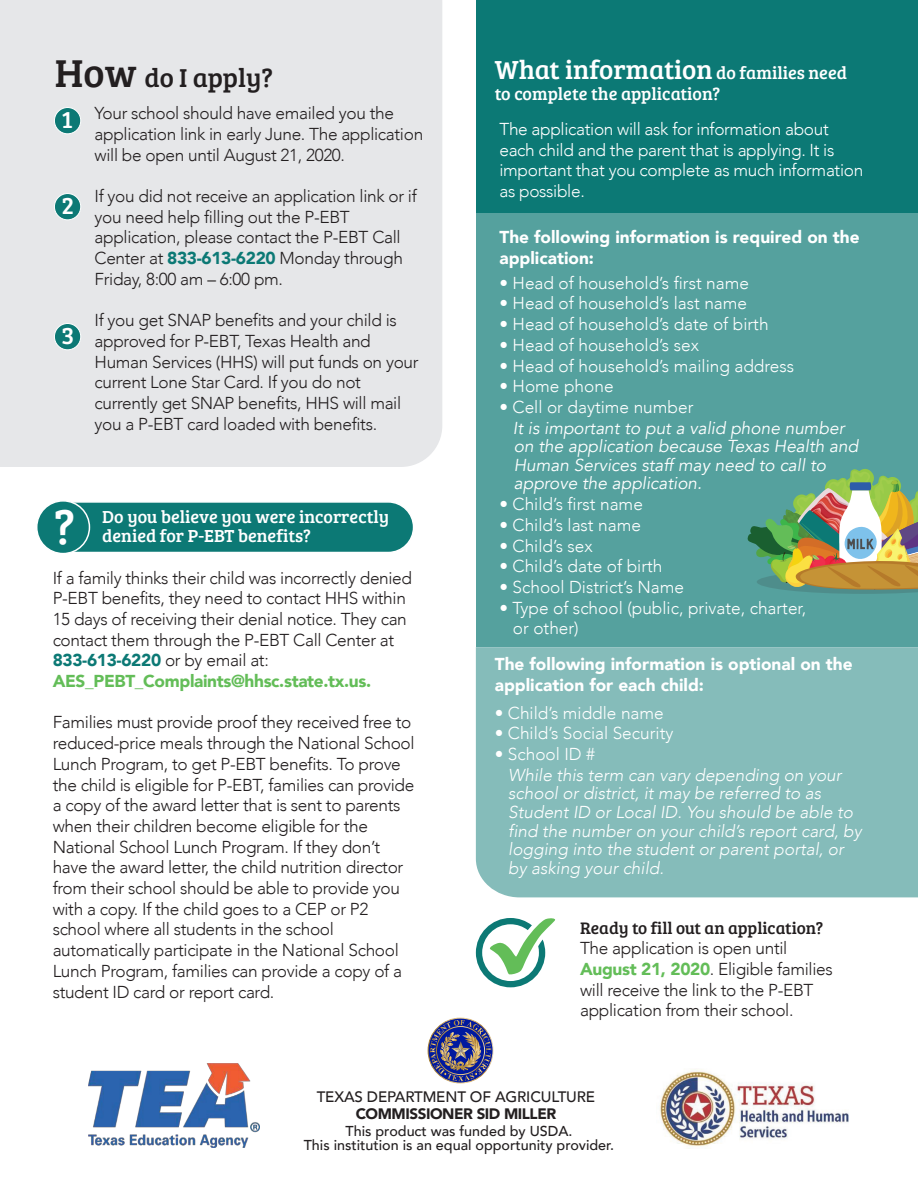
<style>
.page{position:relative;width:918px;height:1188px;background:#fff}
.page>*{position:absolute;margin:0;border:0;box-sizing:border-box;transform-origin:0 0}
.t1{font:49.35px "Bree Serif";color:#fff}
.t2{font:27px "Bree Serif";color:#fff}
.t3{font:26.7px "Bree Serif";color:#231f20}
.t4{font:24.6px "Bree Serif";color:#fff}
.t5{font:18px "Bree Serif";color:#fff}
.t6{font:300 17.25px/20.7px "Avenir";letter-spacing:-.02em;color:#231f20}
.t7{font:300 17.25px/20.7px "Avenir";color:#fff}
.t8{font:italic 300 17.25px/18.6px "Avenir";color:#fff}
.t9{font:300 17.25px/20.7px "Avenir";letter-spacing:-.02em;color:#fff}
.t10{font:italic 17.25px/18.6px "Avenir";color:#fff}
.t11{font:900 17.25px/20.7px "Avenir";color:#fff}
.t12{font:17.25px "Bree Serif";color:#231f20}
.t13{font:500 15.15px "Avenir";letter-spacing:-.01em;color:#231f20}
.t14{font:900 15.15px "Avenir";letter-spacing:-.03em;color:#231f20}
.t15{font:500 14.4px/14.2px "Avenir";color:#231f20;text-align:center}
.s1{font-size:40.2px}
.s2{font-weight:900;color:#0c7975}
.s3{font-weight:900;color:#63bd58}
.s4{font-size:18px}
</style>
<div class="page">
<div style="left:476px;top:647px;width:442px;height:250px;background:#85bcba"></div>
<div style="left:0;top:0;width:442px;height:467px;background:#e6e7e9"></div>
<div style="left:476px;top:0;width:442px;height:213px;background:#0c7975"></div>
<div style="left:476px;top:196px;width:442px;height:451px;background:#55a19e"></div>
<div style="left:428px;top:1018px;width:65px;height:65px;border:1px solid #fff;border-radius:50%"></div>
<svg style="left:430px;top:1020px;width:61px;height:61px;background:#676795"></svg>
<img style="left:660px;top:1069px;width:188px;height:78px">
<img style="left:89px;top:1064px;width:170px;height:84px">
<div style="left:54px;top:108px;width:27px;height:26px;background:#0c7975;border-radius:50%"></div>
<div style="left:54px;top:107px;width:27px;height:27px;border:1px solid #fff;border-radius:50%"></div>
<div style="left:54px;top:194px;width:27px;height:26px;background:#0c7975;border-radius:50%"></div>
<div style="left:54px;top:193px;width:27px;height:27px;border:1px solid #fff;border-radius:50%"></div>
<div style="left:54px;top:324px;width:27px;height:26px;background:#0c7975;border-radius:50%"></div>
<div style="left:54px;top:323px;width:27px;height:27px;border:1px solid #fff;border-radius:50%"></div>
<div style="left:46px;top:502px;width:368px;height:51px;background:#0c7975;border-radius:25px"></div>
<div style="left:46px;top:501px;width:368px;height:52px;border:2px solid #fff;border-radius:25px"></div>
<div style="left:37px;top:501px;width:52px;height:53px;background:#0c7975;border-radius:50%"></div>
<div style="left:36px;top:500px;width:54px;height:54px;border:2px solid #fff;border-radius:50%"></div>
<svg style="left:747px;top:469px;width:171px;height:125px"></svg>
<svg style="left:476px;top:918px;width:80px;height:69px"></svg>
<h3 class="t3" style="left:55px;top:59px;width:220px"><span class="s1">How</span> do I apply?</h3>
<h3 class="t4" style="left:61px;top:101px;width:13px">1</h3>
<h3 class="t4" style="left:61px;top:187px;width:14px">2</h3>
<h3 class="t4" style="left:61px;top:317px;width:14px">3</h3>
<p class="t6" style="left:95px;top:103px;width:330px">Your school should have emailed you the application link in early June. The application will be open until August 21, 2020.</p>
<p class="t6" style="left:95px;top:186px;width:324px">If you did not receive an application link or if you need help filling out the P-EBT application, please contact the P-EBT Call Center at <span class="s2">833-613-6220</span> Monday through Friday, 8:00 am – 6:00 pm.</p>
<p class="t6" style="left:95px;top:310px;width:325px">If you get SNAP benefits and your child is approved for P-EBT, Texas Health and Human Services (HHS) will put funds on your current Lone Star Card. If you do not currently get SNAP benefits, HHS will mail you a P-EBT card loaded with benefits.</p>
<h1 class="t1" style="left:54px;top:491px;width:23px">?</h1>
<p class="t5" style="left:102px;top:504px;width:288px">Do you believe you were incorrectly</p>
<p class="t5" style="left:102px;top:522px;width:210px">denied for P-EBT benefits?</p>
<p class="t6" style="left:53px;top:567px;width:361px">If a family thinks their child was incorrectly denied P-EBT benefits, they need to contact HHS within 15 days of receiving their denial notice. They can contact them through the P-EBT Call Center at <span class="s2">833-613-6220</span> or by email at:<br><span class="s3">AES_PEBT_Complaints@hhsc.state.tx.us.</span></p>
<p class="t6" style="left:53px;top:712px;width:363px">Families must provide proof they received free to reduced-price meals through the National School Lunch Program, to get P-EBT benefits. To prove the child is eligible for P-EBT, families can provide a copy of the award letter that is sent to parents when their children become eligible for the National School Lunch Program. If they don’t have the award letter, the child nutrition director from their school should be able to provide you with a copy. If the child goes to a CEP or P2 school where all students in the school automatically participate in the National School Lunch Program, families can provide a copy of a student ID card or report card.</p>
<h2 class="t2" style="left:495px;top:49px;width:354px">What information <span class="s4">do families need</span></h2>
<p class="t5" style="left:495px;top:81px;width:227px">to complete the application?</p>
<p class="t9" style="left:499px;top:119px;width:365px">The application will ask for information about each child and the parent that is applying. It is important that you complete as much information as possible.</p>
<p class="t11" style="left:499px;top:226px;width:362px">The following information is required on the application:</p>
<p class="t7" style="left:499px;top:273px;width:251px">• Head of household’s first name</p>
<p class="t7" style="left:499px;top:293px;width:249px">• Head of household’s last name</p>
<p class="t7" style="left:499px;top:314px;width:271px">• Head of household’s date of birth</p>
<p class="t7" style="left:499px;top:335px;width:201px">• Head of household’s sex</p>
<p class="t7" style="left:499px;top:355px;width:296px">• Head of household’s mailing address</p>
<p class="t7" style="left:499px;top:376px;width:116px">• Home phone</p>
<p class="t7" style="left:499px;top:397px;width:196px">• Cell or daytime number</p>
<p class="t10" style="left:513px;top:419px;width:347px">It is important to put a valid phone number on the application because Texas Health and Human Services staff may need to call to approve the application.</p>
<p class="t7" style="left:499px;top:494px;width:145px">• Child’s first name</p>
<p class="t7" style="left:499px;top:515px;width:143px">• Child’s last name</p>
<p class="t7" style="left:499px;top:535px;width:95px">• Child’s sex</p>
<p class="t7" style="left:499px;top:556px;width:165px">• Child’s date of birth</p>
<p class="t7" style="left:499px;top:577px;width:186px">• School District’s Name</p>
<p class="t7" style="left:513px;top:597px;width:295px;text-indent:-13px">• Type of school (public, private, charter, or other)</p>
<p class="t11" style="left:495px;top:653px;width:359px">The following information is optional on the application for each child:</p>
<p class="t7" style="left:495px;top:702px;width:171px">• Child’s middle name</p>
<p class="t7" style="left:495px;top:723px;width:180px">• Child’s Social Security</p>
<p class="t7" style="left:495px;top:744px;width:102px">• School ID #</p>
<p class="t8" style="left:508px;top:766px;width:355px">While this term can vary depending on your school or district, it may be referred to as Student ID or Local ID. You should be able to find the number on your child’s report card, by logging into the student or parent portal, or by asking your child.</p>
<p class="t12" style="left:580px;top:915px;width:245px">Ready to fill out an application?</p>
<p class="t6" style="left:580px;top:938px;width:254px">The application is open until<br><span class="s3">August 21, 2020</span>. Eligible families will receive the link to the P-EBT application from their school.</p>
<p class="t13" style="left:317px;top:1083px;width:280px">TEXAS DEPARTMENT OF AGRICULTURE</p>
<p class="t14" style="left:356px;top:1101px;width:202px">COMMISSIONER SID MILLER</p>
<p class="t15" style="left:304px;top:1123px;width:312px">This product was funded by USDA.<br>This institution is an equal opportunity provider.</p>
</div>
